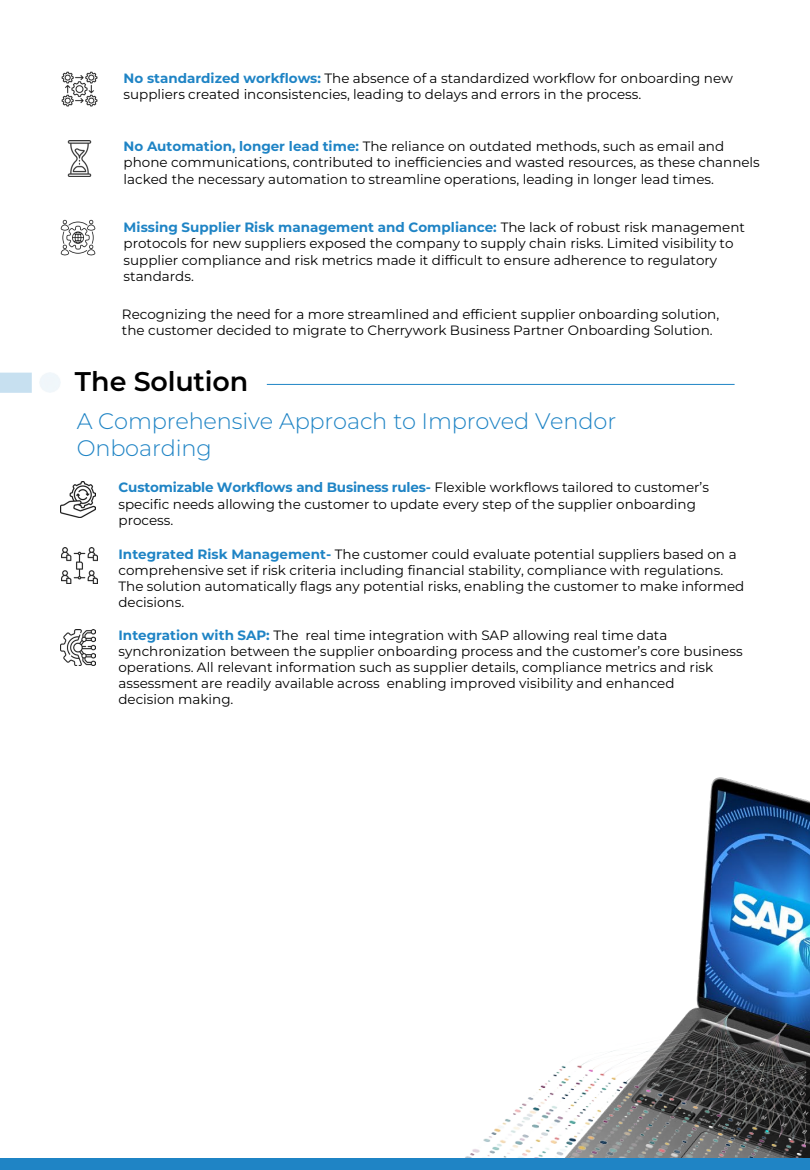
<style>
.page{position:relative;width:810px;height:1170px;background:#fff}
.page>*{position:absolute;margin:0;border:0;box-sizing:border-box;transform-origin:0 0}
.t1{font:600 27px "Montserrat";letter-spacing:-.005em;color:#000}
.t2{font:300 22.5px/27px "Montserrat";letter-spacing:-.01em;color:#1f84c5}
.t3{font:13.5px/16.2px "Montserrat";color:#000}
.s1{font-weight:700;color:#1f84c5}
</style>
<div class="page">
<hr style="left:267px;top:384px;width:468px;height:1px;background:#1f84c5">
<img style="left:696px;top:777px;width:114px;height:382px">
<img style="left:414px;top:1007px;width:392px;height:152px">
<div style="left:0;top:373px;width:32px;height:20px;background:#c7e0f0"></div>
<img style="left:62px;top:71px;width:35px;height:36px">
<img style="left:60px;top:220px;width:36px;height:35px">
<img style="left:67px;top:141px;width:25px;height:36px">
<img style="left:60px;top:481px;width:36px;height:36px">
<img style="left:62px;top:548px;width:35px;height:36px">
<img style="left:60px;top:630px;width:36px;height:35px">
<div style="left:0;top:1159px;width:810px;height:11px;background:#1f84c5"></div>
<p class="t3" style="left:124px;top:70px;width:611px"><span class="s1">No standardized workflows:</span> The absence of a standardized workflow for onboarding new suppliers created inconsistencies, leading to delays and errors in the process.</p>
<p class="t3" style="left:124px;top:138px;width:638px"><span class="s1">No Automation, longer lead time:</span> The reliance on outdated methods, such as email and phone communications, contributed to inefficiencies and wasted resources, as these channels lacked the necessary automation to streamline operations, leading in longer lead times.</p>
<p class="t3" style="left:124px;top:219px;width:623px"><span class="s1">Missing Supplier Risk management and Compliance:</span> The lack of robust risk management protocols for new suppliers exposed the company to supply chain risks. Limited visibility to supplier compliance and risk metrics made it difficult to ensure adherence to regulatory standards.</p>
<p class="t3" style="left:122px;top:305px;width:599px">Recognizing the need for a more streamlined and efficient supplier onboarding solution, the customer decided to migrate to Cherrywork Business Partner Onboarding Solution.</p>
<p class="t1" style="left:75px;top:363px;width:175px">The Solution</p>
<p class="t2" style="left:77px;top:407px;width:541px">A Comprehensive Approach to Improved Vendor<br>Onboarding</p>
<p class="t3" style="left:118px;top:479px;width:592px"><span class="s1">Customizable Workflows and Business rules-</span> Flexible workflows tailored to customer’s specific needs allowing the customer to update every step of the supplier onboarding process.</p>
<p class="t3" style="left:118px;top:545px;width:627px"><span class="s1">Integrated Risk Management-</span> The customer could evaluate potential suppliers based on a comprehensive set if risk criteria including financial stability, compliance with regulations.<br>The solution automatically flags any potential risks, enabling the customer to make informed decisions.</p>
<p class="t3" style="left:118px;top:626px;width:626px"><span class="s1">Integration with SAP:</span> The real time integration with SAP allowing real time data synchronization between the supplier onboarding process and the customer’s core business operations. All relevant information such as supplier details, compliance metrics and risk assessment are readily available across enabling improved visibility and enhanced</p>
<p class="t3" style="left:118px;top:691px;width:117px">decision making.</p>
</div>
